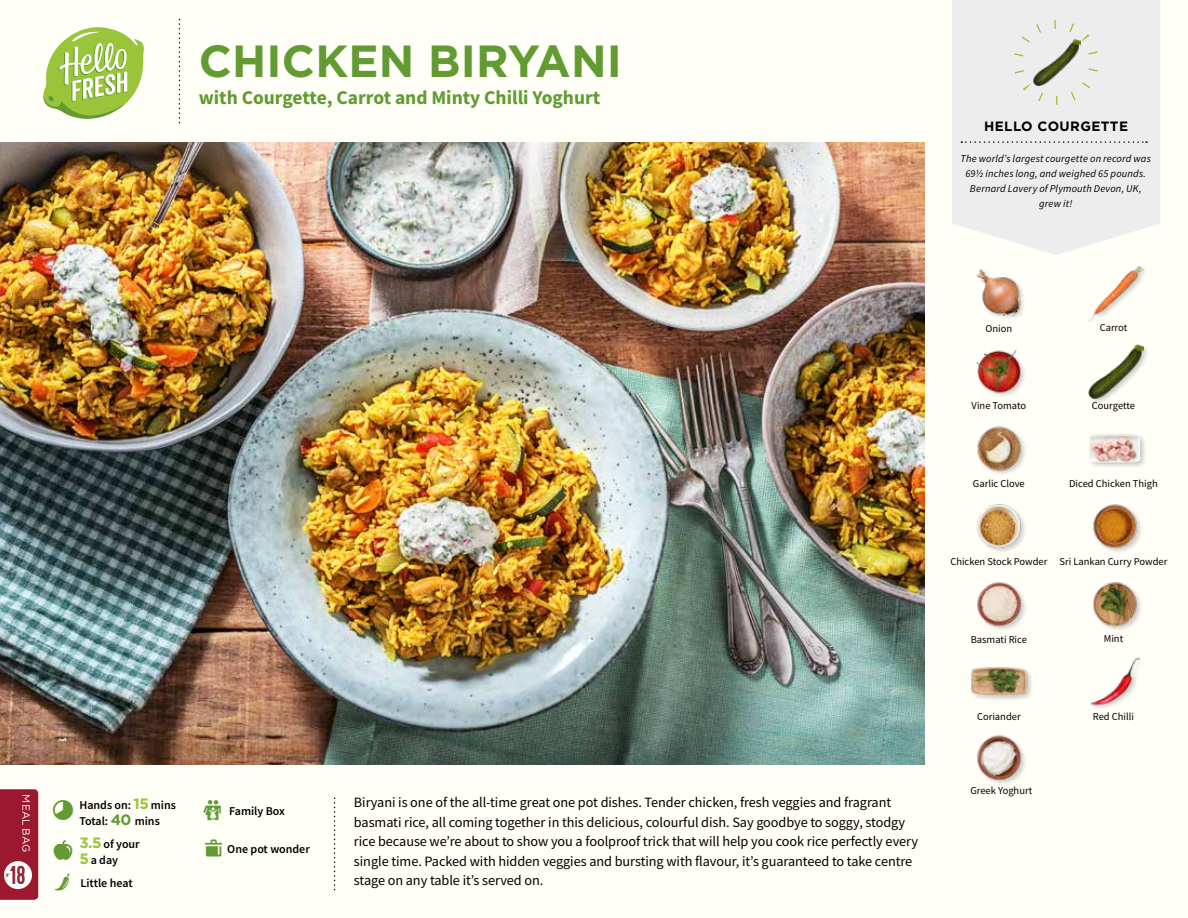
<style>
.page{position:relative;width:1188px;height:918px;background:#fffef7}
.page>*{position:absolute;margin:0;border:0;box-sizing:border-box;transform-origin:0 0}
.t1{font:700 45px "Gotham";letter-spacing:.005em;color:#619b31}
.t2{font:25.95px "Kapra";color:#902732}
.t3{font:700 19.5px "Source Sans Pro";color:#619b31}
.t4{font:14.25px/19.5px "Source Sans Pro";letter-spacing:-.005em;color:#000}
.t5{font:700 13.5px "Gotham";letter-spacing:.03em;color:#000}
.t6{font:600 12px/15.8px "Source Sans Pro";color:#000}
.t7{font:10.5px "Source Sans Pro";color:#000}
.t8{font:italic 10.5px/14.7px "Source Sans Pro";letter-spacing:.015em;color:#000;text-align:center}
.t9{font:10.5px "Gotham";letter-spacing:-.005em;color:#fffefb}
.s1{font-family:"Gotham";font-weight:700;font-size:15px;color:#9ac43a}
.s2{font-family:"Gotham";font-weight:700;font-size:15px;color:#619b31}
.s3{color:#619b31}
</style>
<div class="page">
<svg style="left:0;top:789px;width:38px;height:111px;background:#a93a4e"></svg>
<div style="left:952px;top:0;width:208px;height:255px;background:#ededed"></div>
<svg style="left:961px;top:141px;width:186px;height:2px"></svg>
<img style="left:1032px;top:38px;width:49px;height:49px">
<div style="left:1014px;top:20px;width:85px;height:85px;border:9px dashed #9ac43a;border-radius:50%"></div>
<div style="left:1088px;top:433px;width:59px;height:36px;background:#000;opacity:.2"></div>
<img style="left:1090px;top:433px;width:50px;height:36px">
<img style="left:977px;top:426px;width:48px;height:48px">
<img style="left:1088px;top:266px;width:55px;height:55px">
<img style="left:976px;top:269px;width:48px;height:49px">
<div style="left:1088px;top:343px;width:62px;height:62px;background:#000;opacity:.2"></div>
<img style="left:1088px;top:343px;width:55px;height:56px">
<img style="left:976px;top:349px;width:49px;height:47px">
<img style="left:1090px;top:657px;width:50px;height:51px">
<img style="left:1093px;top:582px;width:48px;height:48px">
<img style="left:977px;top:582px;width:48px;height:48px">
<img style="left:977px;top:735px;width:48px;height:49px">
<div style="left:970px;top:666px;width:64px;height:37px;background:#000;opacity:.2"></div>
<img style="left:970px;top:666px;width:58px;height:37px">
<img style="left:1093px;top:504px;width:48px;height:48px">
<img style="left:977px;top:504px;width:48px;height:48px">
<img style="left:0;top:142px;width:925px;height:623px">
<svg style="left:43px;top:27px;width:101px;height:92px"></svg>
<h1 class="t1" style="left:199px;top:32px;width:425px">CHICKEN BIRYANI</h1>
<h3 class="t3" style="left:199px;top:84px;width:403px">with Courgette, Carrot and Minty Chilli Yoghurt</h3>
<p class="t5" style="left:984px;top:117px;width:145px">HELLO COURGETTE</p>
<p class="t8" style="left:961px;top:151px;width:192px">The world’s largest courgette on record was<br>69½ inches long, and weighed 65 pounds.<br>Bernard Lavery of Plymouth Devon, UK, grew it!</p>
<p class="t9" style="left:32px;top:794px;width:59px;rotate:90deg">MEAL BAG</p>
<h2 class="t2" style="left:10px;top:860px;width:17px">18</h2>
<p class="t6" style="left:79px;top:797px;width:98px">Hands on: <span class="s1">15</span> mins<br>Total: <span class="s2">40</span> mins</p>
<p class="t6" style="left:79px;top:836px;width:62px"><span class="s1">3.5</span> of your<br><span class="s1">5</span> a day</p>
<p class="t6" style="left:51px;top:875px;width:83px"><span class="s3">▲</span> Little heat</p>
<p class="t6" style="left:229px;top:803px;width:57px">Family Box</p>
<p class="t6" style="left:227px;top:841px;width:84px">One pot wonder</p>
<p class="t4" style="left:354px;top:793px;width:566px">Biryani is one of the all-time great one pot dishes. Tender chicken, fresh veggies and fragrant basmati rice, all coming together in this delicious, colourful dish. Say goodbye to soggy, stodgy rice because we’re about to show you a foolproof trick that will help you cook rice perfectly every single time. Packed with hidden veggies and bursting with flavour, it’s guaranteed to take centre stage on any table it’s served on.</p>
<p class="t7" style="left:986px;top:322px;width:28px">Onion</p>
<p class="t7" style="left:1100px;top:321px;width:29px">Carrot</p>
<p class="t7" style="left:972px;top:399px;width:56px">Vine Tomato</p>
<p class="t7" style="left:1092px;top:399px;width:45px">Courgette</p>
<p class="t7" style="left:973px;top:477px;width:53px">Garlic Clove</p>
<p class="t7" style="left:1069px;top:477px;width:90px">Diced Chicken Thigh</p>
<p class="t7" style="left:950px;top:555px;width:219px">Chicken Stock Powder Sri Lankan Curry Powder</p>
<p class="t7" style="left:971px;top:633px;width:58px">Basmati Rice</p>
<p class="t7" style="left:1104px;top:632px;width:21px">Mint</p>
<p class="t7" style="left:977px;top:710px;width:45px">Coriander</p>
<p class="t7" style="left:970px;top:784px;width:63px">Greek Yoghurt</p>
<p class="t7" style="left:1093px;top:710px;width:43px">Red Chilli</p>
</div>
